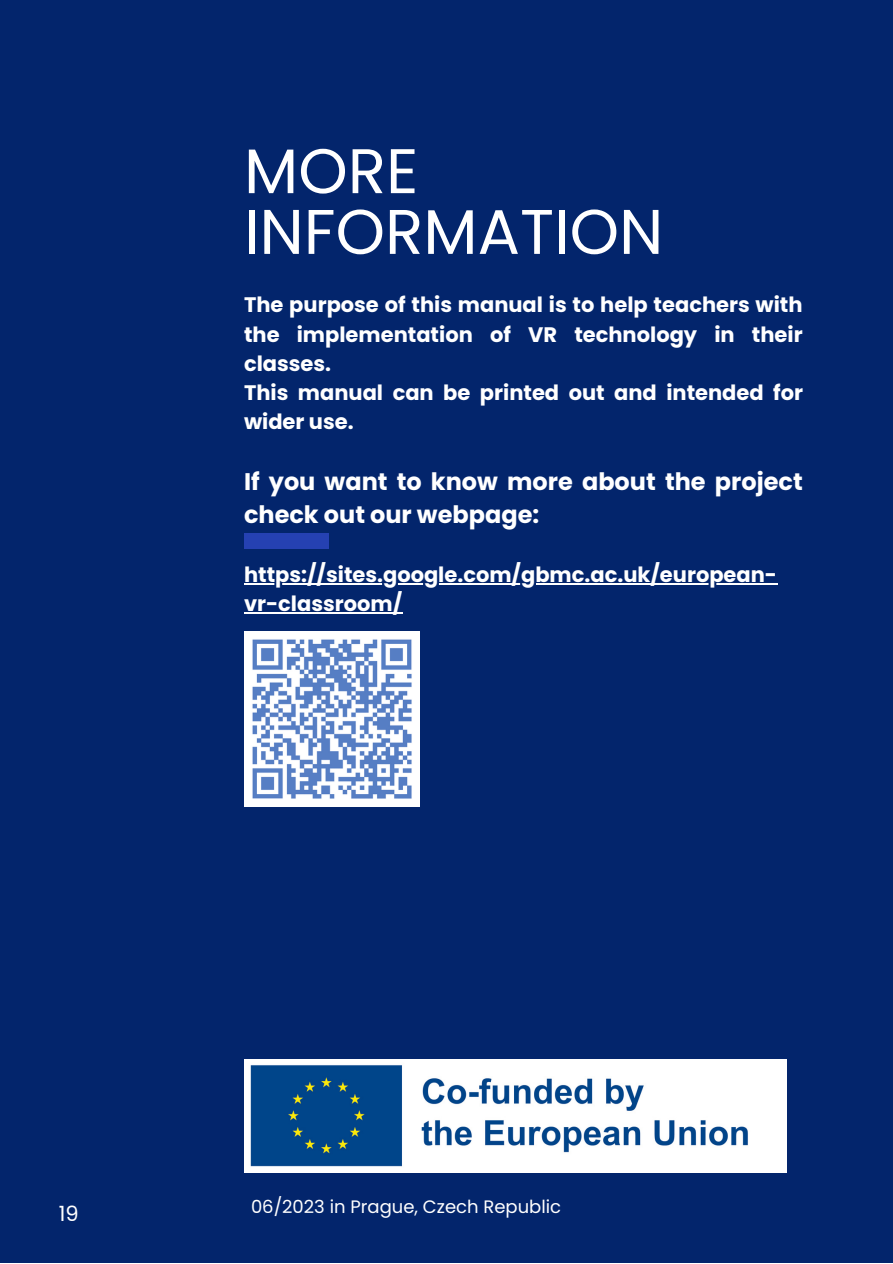
<style>
.page{position:relative;width:893px;height:1264px;background:#fff}
.page>*{position:absolute;margin:0;border:0;box-sizing:border-box;transform-origin:0 0}
.t1{font:63px/60.8px "Poppins";color:#fff}
.t2{font:700 24px/32.5px "Poppins";color:#fff}
.t3{font:700 21px/29.2px "Poppins";color:#fff}
.t4{font:21px "Poppins";color:#fff}
.t5{font:18px "Poppins";color:#fff}
</style>
<div class="page">
<div style="left:0;top:0;width:892px;height:1262px;background:#03256c"></div>
<div style="left:244px;top:533px;width:84px;height:16px;background:#2541b2"></div>
<hr style="left:244px;top:583px;width:533px;height:1px;background:#fff">
<hr style="left:244px;top:612px;width:158px;height:1px;background:#fff">
<img style="left:244px;top:1059px;width:542px;height:113px">
<img style="left:244px;top:631px;width:175px;height:175px">
<p class="t1" style="left:244px;top:141px;width:421px">MORE<br>INFORMATION</p>
<p class="t3" style="left:244px;top:290px;width:560px;text-align:justify">The purpose of this manual is to help teachers with the implementation of VR technology in their classes.</p>
<p class="t3" style="left:244px;top:378px;width:560px">This manual can be printed out and intended for wider use.</p>
<p class="t2" style="left:244px;top:465px;width:560px">If you want to know more about the project check out our webpage:</p>
<p class="t3" style="left:244px;top:560px;width:534px">https://sites.google.com/gbmc.ac.uk/european&shy;vr-classroom/</p>
<p class="t4" style="left:59px;top:1198px;width:21px">19</p>
<p class="t5" style="left:251px;top:1193px;width:311px">06/2023 in Prague, Czech Republic</p>
</div>
